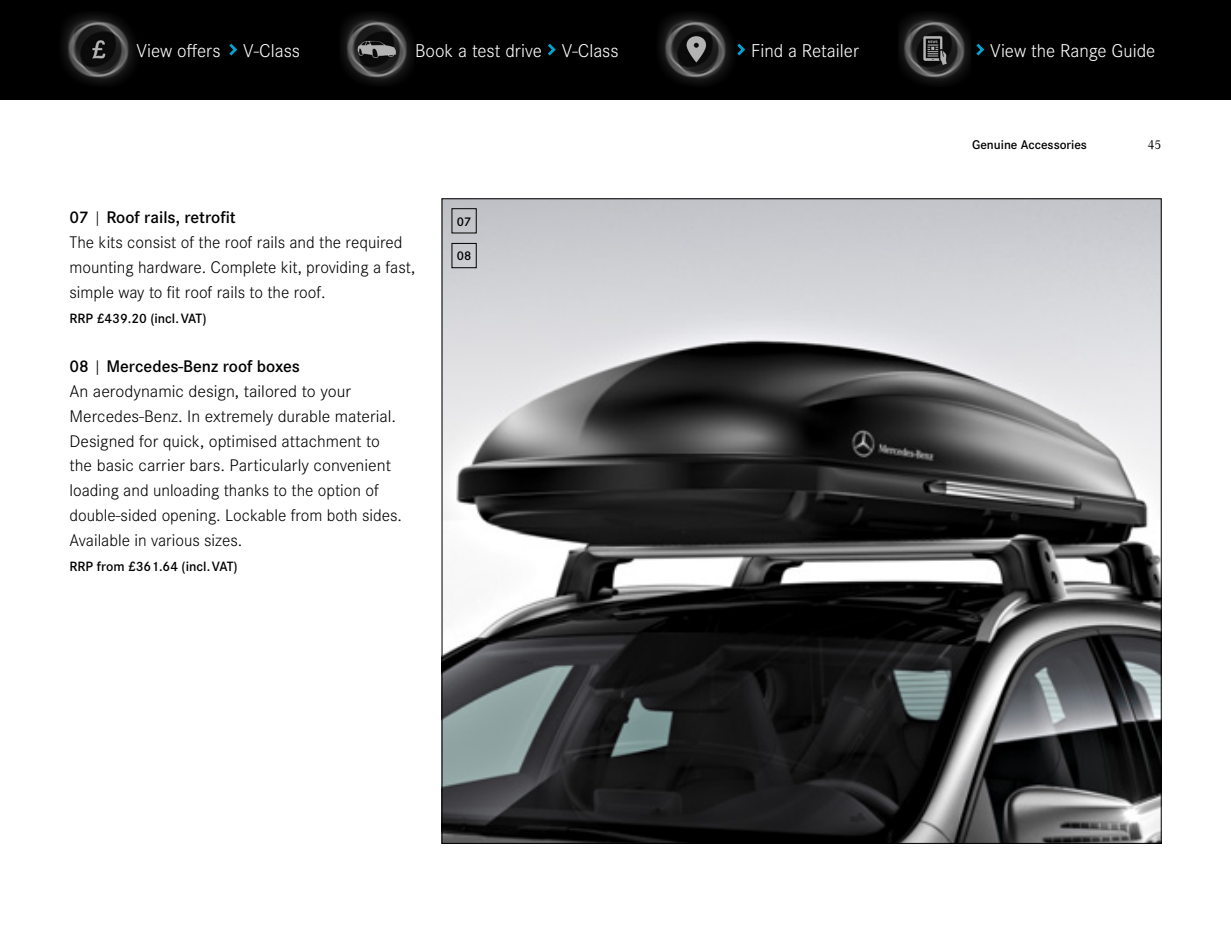
<style>
.page{position:relative;width:1231px;height:933px;background:#fff}
.page>*{position:absolute;margin:0;border:0;box-sizing:border-box;transform-origin:0 0}
.t1{font:300 19.25px "Corporate S";color:#fff}
.t2{font:300 17.5px/24.8px "Corporate S";color:#000}
.t3{font:600 14px "Corporate S";color:#000}
.t4{font:600 13.12px "Corporate S";color:#000}
.t5{font:13.12px "Corporate A";color:#000}
.s1{font-weight:600}
.s2{font-family:"Corporate A";font-weight:400}
</style>
<div class="page">
<img style="left:443px;top:200px;width:716px;height:641px">
<div style="left:451px;top:243px;width:25px;height:25px;border:1px solid #000"></div>
<div style="left:0;top:0;width:1230px;height:99px;background:#000"></div>
<img style="left:651px;top:0;width:90px;height:99px">
<svg style="left:737px;top:44px;width:8px;height:12px"></svg>
<img style="left:55px;top:0;width:89px;height:99px">
<svg style="left:229px;top:44px;width:8px;height:12px"></svg>
<img style="left:333px;top:0;width:89px;height:99px">
<svg style="left:547px;top:44px;width:8px;height:12px"></svg>
<img style="left:890px;top:0;width:90px;height:99px">
<svg style="left:976px;top:44px;width:8px;height:12px"></svg>
<p class="t1" style="left:136px;top:40px;width:165px">View offers V-Class</p>
<p class="t1" style="left:415px;top:40px;width:205px">Book a test drive V-Class</p>
<p class="t1" style="left:751px;top:40px;width:109px">Find a Retailer</p>
<p class="t1" style="left:990px;top:40px;width:166px">View the Range Guide</p>
<p class="t2" style="left:69px;top:205px;width:347px"><span class="s1">07</span> <span class="s2">|</span> <span class="s1">Roof rails, retrofit<br></span>The kits consist of the roof rails and the required mounting hardware. Complete kit, providing a fast, simple way to fit roof rails to the roof.</p>
<p class="t3" style="left:69px;top:310px;width:138px">RRP £439.20 (incl.VAT)</p>
<p class="t2" style="left:69px;top:354px;width:334px"><span class="s1">08</span> | <span class="s1">Mercedes-Benz roof boxes<br></span>An aerodynamic design, tailored to your Mercedes-Benz. In extremely durable material.<br>Designed for quick, optimised attachment to the basic carrier bars. Particularly convenient loading and unloading thanks to the option of double-sided opening. Lockable from both sides.<br>Available in various sizes.</p>
<p class="t3" style="left:69px;top:558px;width:170px">RRP from £361.64 (incl.VAT)</p>
<p class="t4" style="left:457px;top:214px;width:16px">07</p>
<p class="t4" style="left:457px;top:248px;width:16px">08</p>
<p class="t4" style="left:972px;top:137px;width:116px">Genuine Accessories</p>
<p class="t5" style="left:1147px;top:137px;width:15px">45</p>
</div>
